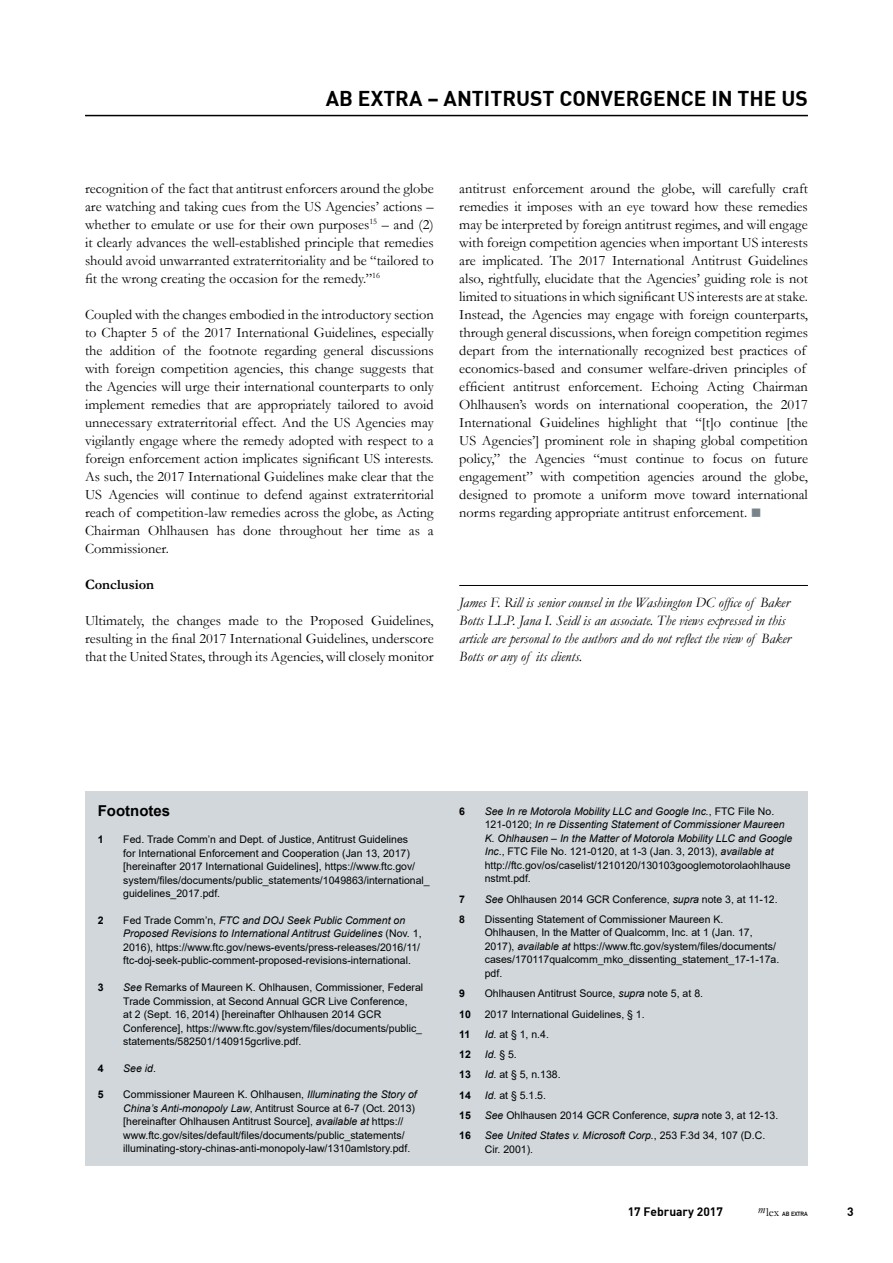
<style>
.page{position:relative;width:893px;height:1263px;background:#fff}
.page>*{position:absolute;margin:0;border:0;box-sizing:border-box;transform-origin:0 0}
.t1{font:21px "DIN Bold";color:#000}
.t2{font:700 15px "Arial";color:#000}
.t3{font:14.4px/18px "Garamond";color:#000;text-align:justify}
.t4{font:italic 14.4px/18px "Garamond";color:#000}
.t5{font:700 14.4px "Garamond";color:#000}
.t6{font:12px "DIN Bold";color:#000}
.t7{font:10.5px/13.5px "Arial";color:#000}
.t8{font:italic 10.5px/13.5px "Arial";color:#000}
.t9{font:700 10.5px "Arial";color:#000}
.t10{font:6px "DIN Mittelschrift";color:#000}
.s1{color:#79838a}
.s2{font-style:italic}
.s3{font-style:normal}
.s4{font-family:"Garamond";font-size:12px}
</style>
<div class="page">
<hr style="left:85px;top:115px;width:723px;height:1px;background:#000">
<hr style="left:459px;top:585px;width:349px;height:1px;background:#000">
<div style="left:85px;top:791px;width:723px;height:374px;background:#d1d7db"></div>
<h1 class="t1" style="left:326px;top:85px;width:484px">AB EXTRA – ANTITRUST CONVERGENCE IN THE US</h1>
<p class="t3" style="left:85px;top:179px;width:350px">recognition of the fact that antitrust enforcers around the globe are watching and taking cues from the US Agencies’ actions – whether to emulate or use for their own purposes<sup>15</sup> – and (2) it clearly advances the well-established principle that remedies should avoid unwarranted extraterritoriality and be “tailored to fit the wrong creating the occasion for the remedy.”<sup>16</sup></p>
<p class="t3" style="left:85px;top:305px;width:350px">Coupled with the changes embodied in the introductory section to Chapter 5 of the 2017 International Guidelines, especially the addition of the footnote regarding general discussions with foreign competition agencies, this change suggests that the Agencies will urge their international counterparts to only implement remedies that are appropriately tailored to avoid unnecessary extraterritorial effect. And the US Agencies may vigilantly engage where the remedy adopted with respect to a foreign enforcement action implicates significant US interests.<br>As such, the 2017 International Guidelines make clear that the US Agencies will continue to defend against extraterritorial reach of competition-law remedies across the globe, as Acting Chairman Ohlhausen has done throughout her time as a Commissioner.</p>
<p class="t5" style="left:85px;top:575px;width:71px">Conclusion</p>
<p class="t3" style="left:85px;top:611px;width:350px">Ultimately, the changes made to the Proposed Guidelines, resulting in the final 2017 International Guidelines, underscore that the United States, through its Agencies, will closely monitor</p>
<p class="t3" style="left:459px;top:179px;width:350px;text-align:left">antitrust enforcement around the globe, will carefully craft remedies it imposes with an eye toward how these remedies may be interpreted by foreign antitrust regimes, and will engage with foreign competition agencies when important US interests are implicated. The 2017 International Antitrust Guidelines also, rightfully, elucidate that the Agencies’ guiding role is not limited to situations in which significant US interests are at stake.<br>Instead, the Agencies may engage with foreign counterparts, through general discussions, when foreign competition regimes depart from the internationally recognized best practices of economics-based and consumer welfare-driven principles of efficient antitrust enforcement. Echoing Acting Chairman Ohlhausen’s words on international cooperation, the 2017<br>International Guidelines highlight that “[t]o continue [the US Agencies’] prominent role in shaping global competition policy,” the Agencies “must continue to focus on future engagement” with competition agencies around the globe, designed to promote a uniform move toward international norms regarding appropriate antitrust enforcement. <span class="s1">■</span></p>
<p class="t4" style="left:459px;top:593px;width:333px">James F. Rill is senior counsel in the Washington DC office of Baker Botts LLP. Jana I. Seidl is an associate. The views expressed in this article are personal to the authors and do not reflect the view of Baker Botts or any of its clients.</p>
<p class="t2" style="left:98px;top:801px;width:74px">Footnotes</p>
<p class="t9" style="left:98px;top:832px;width:7px">1</p>
<p class="t7" style="left:123px;top:833px;width:308px">Fed. Trade Comm’n and Dept. of Justice, Antitrust Guidelines<br>for International Enforcement and Cooperation (Jan 13, 2017) [hereinafter 2017 International Guidelines], https://www.ftc.gov/ system/files/documents/public_statements/1049863/international_ guidelines_2017.pdf.</p>
<p class="t9" style="left:98px;top:913px;width:7px">2</p>
<p class="t7" style="left:123px;top:913px;width:300px">Fed Trade Comm’n, <span class="s2">FTC and DOJ Seek Public Comment on Proposed Revisions to International Antitrust Guidelines</span> (Nov. 1, 2016), https://www.ftc.gov/news-events/press-releases/2016/11/ ftc-doj-seek-public-comment-proposed-revisions-international.</p>
<p class="t9" style="left:98px;top:980px;width:7px">3</p>
<p class="t7" style="left:123px;top:980px;width:301px"><span class="s2">See</span> Remarks of Maureen K. Ohlhausen, Commissioner, Federal Trade Commission, at Second Annual GCR Live Conference,<br>at 2 (Sept. 16, 2014) [hereinafter Ohlhausen 2014 GCR Conference], https://www.ftc.gov/system/files/documents/public_ statements/582501/140915gcrlive.pdf.</p>
<p class="t9" style="left:98px;top:1061px;width:7px">4</p>
<p class="t8" style="left:123px;top:1061px;width:34px">See id<span class="s3">.</span></p>
<p class="t9" style="left:98px;top:1087px;width:7px">5</p>
<p class="t7" style="left:123px;top:1088px;width:295px">Commissioner Maureen K. Ohlhausen, <span class="s2">Illuminating the Story of China’s Anti-monopoly Law</span>, Antitrust Source at 6-7 (Oct. 2013) [hereinafter Ohlhausen Antitrust Source], <span class="s2">available at</span> https:// www.ftc.gov/sites/default/files/documents/public_statements/ illuminating-story-chinas-anti-monopoly-law/1310amlstory.pdf.</p>
<p class="t9" style="left:459px;top:804px;width:7px">6</p>
<p class="t8" style="left:485px;top:805px;width:309px">See In re Motorola Mobility LLC and Google Inc.<span class="s3">, FTC File No.<br>121-0120;</span> In re Dissenting Statement of Commissioner Maureen K. Ohlhausen – In the Matter of Motorola Mobility LLC and Google Inc<span class="s3">., FTC File No. 121-0120, at 1-3 (Jan. 3, 2013),</span> available at <span class="s3">http://ftc.gov/os/caselist/1210120/130103googlemotorolaohlhause nstmt.pdf.</span></p>
<p class="t9" style="left:459px;top:892px;width:7px">7</p>
<p class="t7" style="left:485px;top:892px;width:294px"><span class="s2">See</span> Ohlhausen 2014 GCR Conference, <span class="s2">supra</span> note 3, at 11-12.</p>
<p class="t9" style="left:459px;top:912px;width:7px">8</p>
<p class="t7" style="left:485px;top:912px;width:296px">Dissenting Statement of Commissioner Maureen K.<br>Ohlhausen, In the Matter of Qualcomm, Inc. at 1 (Jan. 17, 2017), <span class="s2">available at</span> https://www.ftc.gov/system/files/documents/ cases/170117qualcomm_mko_dissenting_statement_17-1-17a. pdf.</p>
<p class="t9" style="left:459px;top:986px;width:7px">9</p>
<p class="t7" style="left:485px;top:987px;width:220px">Ohlhausen Antitrust Source, <span class="s2">supra</span> note 5, at 8.</p>
<p class="t9" style="left:459px;top:1006px;width:13px">10</p>
<p class="t7" style="left:485px;top:1007px;width:161px">2017 International Guidelines, § 1.</p>
<p class="t9" style="left:459px;top:1027px;width:13px">11</p>
<p class="t7" style="left:485px;top:1027px;width:66px"><span class="s2">Id</span>. at § 1, n.4.</p>
<p class="t9" style="left:459px;top:1047px;width:13px">12</p>
<p class="t7" style="left:485px;top:1047px;width:34px"><span class="s2">Id</span>. § 5.</p>
<p class="t9" style="left:459px;top:1067px;width:13px">13</p>
<p class="t7" style="left:485px;top:1068px;width:77px"><span class="s2">Id</span>. at § 5, n.138.</p>
<p class="t9" style="left:459px;top:1087px;width:13px">14</p>
<p class="t7" style="left:485px;top:1088px;width:63px"><span class="s2">Id</span>. at § 5.1.5.</p>
<p class="t9" style="left:459px;top:1108px;width:13px">15</p>
<p class="t7" style="left:485px;top:1108px;width:295px"><span class="s2">See</span> Ohlhausen 2014 GCR Conference, <span class="s2">supra</span> note 3, at 12-13.</p>
<p class="t9" style="left:459px;top:1128px;width:13px">16</p>
<p class="t8" style="left:485px;top:1129px;width:282px">See United States v. Microsoft Corp.<span class="s3">, 253 F.3d 34, 107 (D.C.<br>Cir. 2001).</span></p>
<p class="t6" style="left:628px;top:1203px;width:97px">17 February 2017</p>
<p class="t10" style="left:758px;top:1210px;width:51px"><sup>m</sup><span class="s4">lex</span> AB EXTRA</p>
<p class="t6" style="left:847px;top:1203px;width:8px">3</p>
</div>
